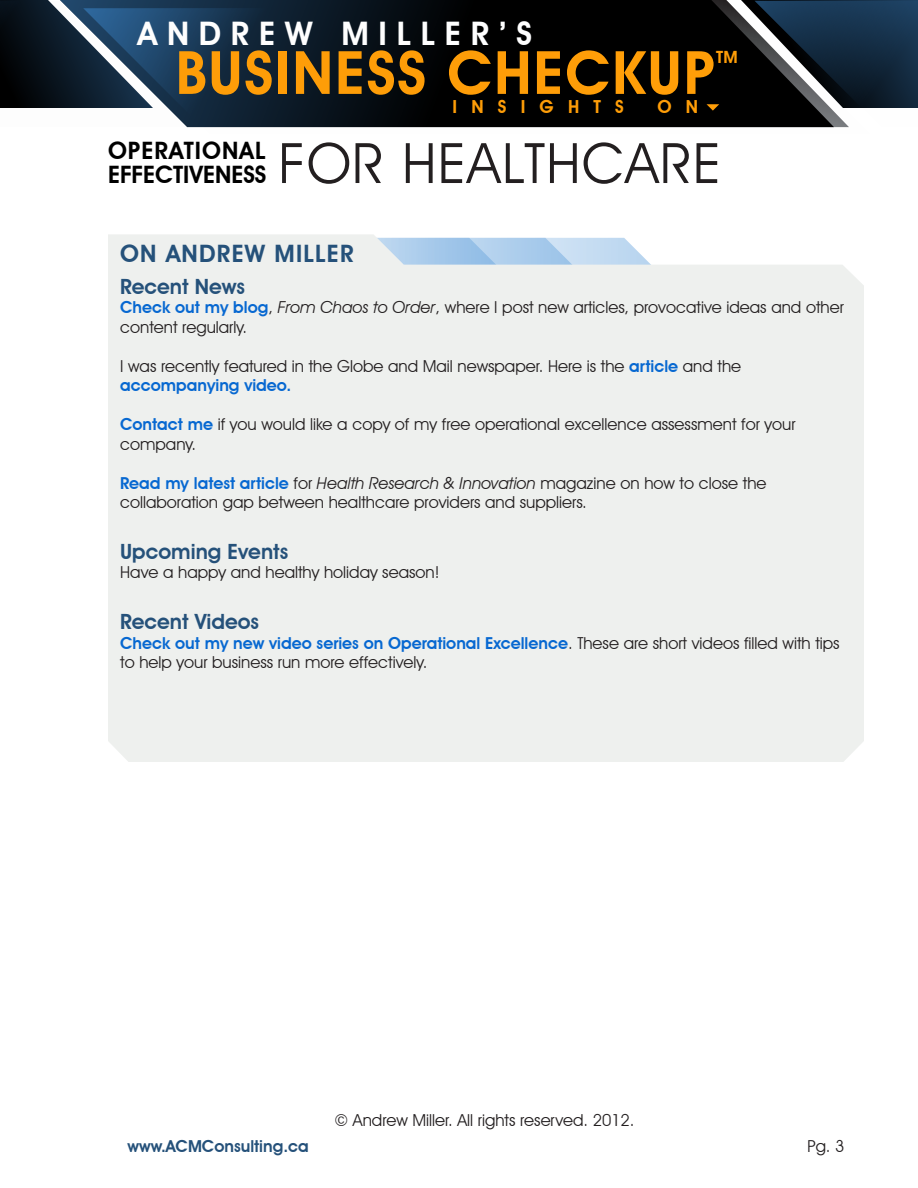
<style>
.page{position:relative;width:918px;height:1188px;background:#fff}
.page>*{position:absolute;margin:0;border:0;box-sizing:border-box;transform-origin:0 0}
.t1{font:600 60px "Avant Garde IT Cby BT";letter-spacing:.03em;color:#ff9e08}
.t2{font:55.95px "Avant Garde IT Cby BT";letter-spacing:.025em;color:#231f20}
.t3{font:600 32.4px "Avant Garde IT Cby BT";letter-spacing:.3em;color:#fff}
.t4{font:600 24px "Avant Garde IT Cby BT";letter-spacing:.05em;color:#25517a}
.t5{font:600 24px "Avant Garde IT Cby BT";color:#000}
.t6{font:600 24px "Avant Garde IT Cby BT";letter-spacing:.045em;color:#000}
.t7{font:600 21px "Avant Garde IT Cby BT";color:#25517a}
.t8{font:600 18px "Avant Garde IT Cby BT";letter-spacing:.79em;color:#ff9e08}
.t9{font:600 16.8px "Avant Garde IT Cby BT";color:#ff9e08}
.t10{font:16.5px/19.5px "Avant Garde IT Cby BT";color:#231f20}
.t11{font:600 16.5px "Avant Garde IT Cby BT";color:#25517a}
.s1{font-weight:600;color:#0768d1}
.s2{font-style:italic}
</style>
<div class="page">
<div style="left:187px;top:8px;width:662px;height:120px;background:#000"></div>
<svg style="left:741px;top:0;width:177px;height:127px;background:#313f4c"></svg>
<svg style="left:707px;top:104px;width:12px;height:7px"></svg>
<svg style="left:0;top:0;width:625px;height:127px;background:#18232e"></svg>
<div style="left:108px;top:234px;width:756px;height:528px;background:#eef0ee"></div>
<p class="t3" style="left:138px;top:14px;width:396px">ANDREW MILLER’S</p>
<p class="t1" style="left:176px;top:37px;width:540px">BUSINESS CHECKUP</p>
<p class="t9" style="left:716px;top:47px;width:23px">TM</p>
<p class="t8" style="left:453px;top:95px;width:173px">INSIGHTS</p>
<p class="t8" style="left:658px;top:95px;width:42px">O N</p>
<p class="t6" style="left:108px;top:136px;width:159px">OPERATIONAL</p>
<p class="t5" style="left:108px;top:160px;width:160px">EFFECTIVENESS</p>
<p class="t2" style="left:278px;top:129px;width:444px">FOR HEALTHCARE</p>
<p class="t4" style="left:120px;top:239px;width:235px">ON ANDREW MILLER</p>
<p class="t7" style="left:120px;top:274px;width:126px">Recent News</p>
<p class="t10" style="left:120px;top:298px;width:725px"><span class="s1">Check out my blog</span>, <span class="s2">From Chaos to Order</span>, where I post new articles, provocative ideas and other content regularly.</p>
<p class="t10" style="left:120px;top:356px;width:623px">I was recently featured in the Globe and Mail newspaper. Here is the <span class="s1">article</span> and the <span class="s1">accompanying video.</span></p>
<p class="t10" style="left:120px;top:415px;width:677px"><span class="s1">Contact me</span> if you would like a copy of my free operational excellence assessment for your company.</p>
<p class="t10" style="left:120px;top:473px;width:648px"><span class="s1">Read my latest article</span> for <span class="s2">Health Research &amp; Innovation</span> magazine on how to close the collaboration gap between healthcare providers and suppliers.</p>
<p class="t7" style="left:120px;top:539px;width:170px">Upcoming Events</p>
<p class="t10" style="left:120px;top:563px;width:321px">Have a happy and healthy holiday season!</p>
<p class="t7" style="left:120px;top:609px;width:140px">Recent Videos</p>
<p class="t10" style="left:120px;top:633px;width:721px"><span class="s1">Check out my new video series on Operational Excellence</span>. These are short videos filled with tips to help your business run more effectively.</p>
<p class="t10" style="left:335px;top:1110px;width:302px">© Andrew Miller. All rights reserved. 2012.</p>
<p class="t11" style="left:128px;top:1136px;width:183px">www.ACMConsulting.ca</p>
<p class="t10" style="left:807px;top:1136px;width:38px">Pg. 3</p>
</div>
